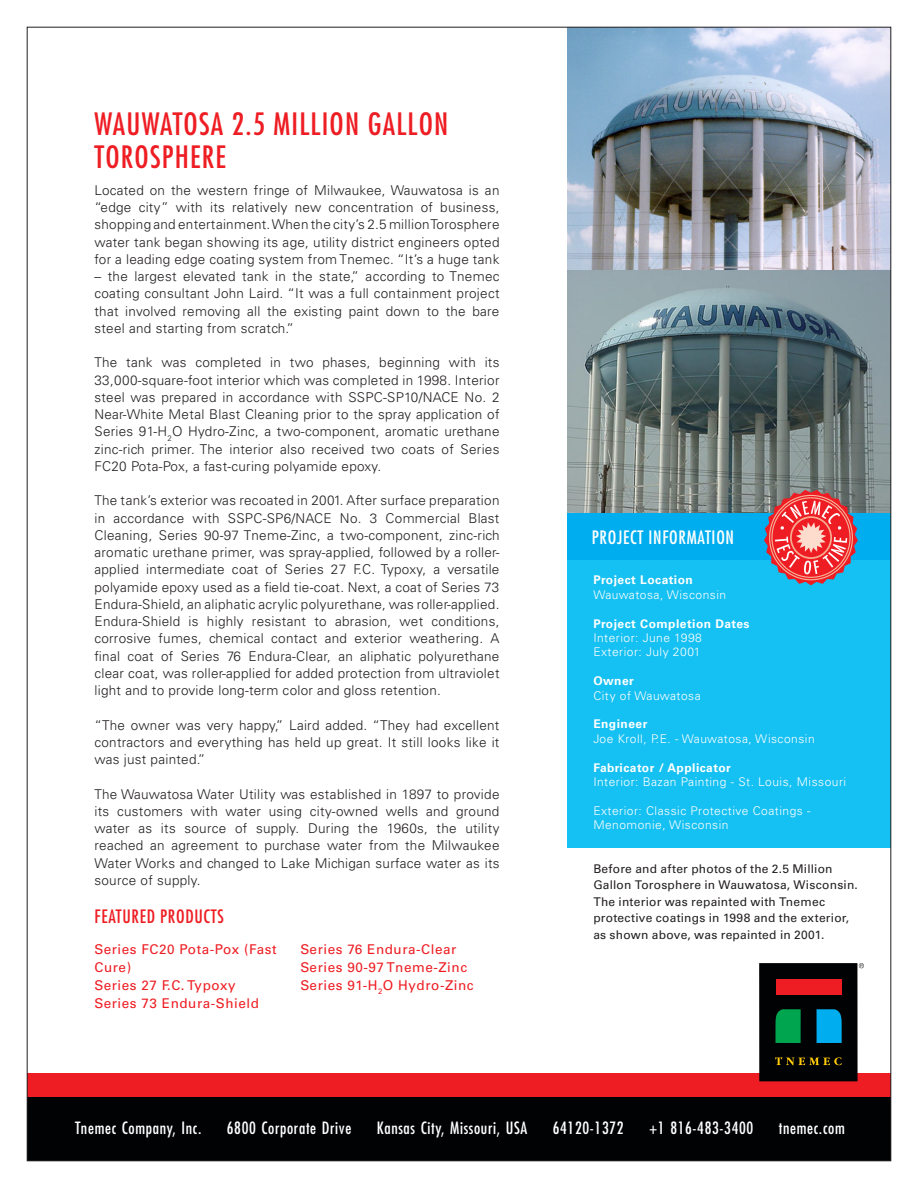
<style>
.page{position:relative;width:918px;height:1188px;background:#fff}
.page>*{position:absolute;margin:0;border:0;box-sizing:border-box;transform-origin:0 0}
.t1{font:condensed 30px/33px "Futura Std";letter-spacing:.04em;color:#ee1d23}
.t2{font:condensed 18px "Futura Std";letter-spacing:.04em;color:#fff}
.t3{font:condensed 18px "Futura Std";letter-spacing:.04em;color:#ee1d23}
.t4{font:condensed 16.5px "Futura Std";letter-spacing:.04em;color:#fff}
.t5{font:300 13.5px/17.2px "Univers LT Std";letter-spacing:.02em;color:#231f20;text-align:justify}
.t6{font:13.5px/18px "Univers LT Std";letter-spacing:.04em;color:#ee1d23}
.t7{font:300 12px/14.4px "Univers LT Std";letter-spacing:.04em;color:#fff}
.Body_on_White{font:12px/16.5px "Univers LT Std";letter-spacing:.02em;color:#231f20}
.t8{font:700 12px "Univers LT Std";letter-spacing:.04em;color:#fff}
</style>
<div class="page">
<div style="left:27px;top:1097px;width:864px;height:64px;background:#010203"></div>
<div style="left:27px;top:1074px;width:864px;height:23px;background:#ee1d23"></div>
<div style="left:567px;top:513px;width:324px;height:48px;background:#00aeef"></div>
<div style="left:567px;top:561px;width:324px;height:287px;background:#15c0f2"></div>
<img style="left:567px;top:270px;width:322px;height:243px">
<img style="left:567px;top:29px;width:322px;height:241px">
<svg style="left:764px;top:490px;width:94px;height:95px;background:#c1676f"></svg>
<div style="left:759px;top:963px;width:99px;height:118px;background:#010203"></div>
<div style="left:776px;top:979px;width:65px;height:15px;background:#ee1d23"></div>
<svg style="left:775px;top:1009px;width:26px;height:34px"></svg>
<svg style="left:817px;top:1009px;width:25px;height:34px"></svg>
<svg style="left:775px;top:1057px;width:67px;height:8px"></svg>
<svg style="left:859px;top:963px;width:5px;height:5px"></svg>
<p class="t1" style="left:94px;top:108px;width:355px">WAUWATOSA 2.5 MILLION GALLON<br>TOROSPHERE</p>
<p class="t5" style="left:94px;top:181px;width:407px">Located on the western fringe of Milwaukee, Wauwatosa is an “edge city” with its relatively new concentration of business, shopping and entertainment. When the city’s 2.5 million Torosphere water tank began showing its age, utility district engineers opted for a leading edge coating system from Tnemec. “It’s a huge tank</p>
<p class="t5" style="left:94px;top:268px;width:407px">– the largest elevated tank in the state,” according to Tnemec coating consultant John Laird. “It was a full containment project that involved removing all the existing paint down to the bare steel and starting from scratch.”</p>
<p class="t5" style="left:94px;top:354px;width:407px">The tank was completed in two phases, beginning with its 33,000-square-foot interior which was completed in 1998. Interior steel was prepared in accordance with SSPC-SP10/NACE No. 2<br>Near-White Metal Blast Cleaning prior to the spray application of Series 91-H<sub>2</sub>O Hydro-Zinc, a two-component, aromatic urethane zinc-rich primer. The interior also received two coats of Series FC20 Pota-Pox, a fast-curing polyamide epoxy.</p>
<p class="t5" style="left:94px;top:492px;width:407px">The tank’s exterior was recoated in 2001. After surface preparation in accordance with SSPC-SP6/NACE No. 3 Commercial Blast Cleaning, Series 90-97 Tneme-Zinc, a two-component, zinc-rich aromatic urethane primer, was spray-applied, followed by a roller&shy;applied intermediate coat of Series 27 F.C. Typoxy, a versatile polyamide epoxy used as a field tie-coat. Next, a coat of Series 73<br>Endura-Shield, an aliphatic acrylic polyurethane, was roller-applied.<br>Endura-Shield is highly resistant to abrasion, wet conditions, corrosive fumes, chemical contact and exterior weathering. A final coat of Series 76 Endura-Clear, an aliphatic polyurethane clear coat, was roller-applied for added protection from ultraviolet light and to provide long-term color and gloss retention.</p>
<p class="t5" style="left:94px;top:716px;width:406px">“The owner was very happy,” Laird added. “They had excellent contractors and everything has held up great. It still looks like it was just painted.”</p>
<p class="t5" style="left:94px;top:785px;width:407px">The Wauwatosa Water Utility was established in 1897 to provide its customers with water using city-owned wells and ground water as its source of supply. During the 1960s, the utility reached an agreement to purchase water from the Milwaukee Water Works and changed to Lake Michigan surface water as its source of supply.</p>
<p class="t3" style="left:94px;top:906px;width:131px">FEATURED PRODUCTS</p>
<p class="t6" style="left:94px;top:940px;width:184px">Series FC20 Pota-Pox (Fast<br>Cure)</p>
<p class="t6" style="left:94px;top:976px;width:143px">Series 27 F.C. Typoxy</p>
<p class="t6" style="left:94px;top:994px;width:166px">Series 73 Endura-Shield</p>
<p class="t6" style="left:300px;top:940px;width:158px">Series 76 Endura-Clear</p>
<p class="t6" style="left:300px;top:958px;width:168px">Series 90-97 Tneme-Zinc</p>
<p class="t6" style="left:300px;top:976px;width:175px">Series 91-H<sub>2</sub>O Hydro-Zinc</p>
<p class="t2" style="left:592px;top:526px;width:144px">PROJECT INFORMATION</p>
<p class="t8" style="left:593px;top:573px;width:101px">Project Location</p>
<p class="t7" style="left:593px;top:587px;width:134px">Wauwatosa, Wisconsin</p>
<p class="t8" style="left:593px;top:616px;width:158px">Project Completion Dates</p>
<p class="t7" style="left:593px;top:631px;width:110px">Interior: June 1998</p>
<p class="t7" style="left:593px;top:645px;width:109px">Exterior: July 2001</p>
<p class="t8" style="left:593px;top:674px;width:42px">Owner</p>
<p class="t7" style="left:593px;top:688px;width:109px">City of Wauwatosa</p>
<p class="t8" style="left:593px;top:717px;width:56px">Engineer</p>
<p class="t7" style="left:593px;top:731px;width:223px">Joe Kroll, P.E. - Wauwatosa, Wisconsin</p>
<p class="t8" style="left:593px;top:760px;width:139px">Fabricator / Applicator</p>
<p class="t7" style="left:593px;top:775px;width:254px">Interior: Bazan Painting - St. Louis, Missouri</p>
<p class="t7" style="left:593px;top:803px;width:219px">Exterior: Classic Protective Coatings -<br>Menomonie, Wisconsin</p>
<p class="Body_on_White" style="left:593px;top:860px;width:266px">Before and after photos of the 2.5 Million Gallon Torosphere in Wauwatosa, Wisconsin.<br>The interior was repainted with Tnemec protective coatings in 1998 and the exterior, as shown above, was repainted in 2001.</p>
<p class="t4" style="left:75px;top:1118px;width:128px">Tnemec Company, Inc.</p>
<p class="t4" style="left:227px;top:1118px;width:126px">6800 Corporate Drive</p>
<p class="t4" style="left:377px;top:1118px;width:152px">Kansas City, Missouri, USA</p>
<p class="t4" style="left:553px;top:1118px;width:72px">64120-1372</p>
<p class="t4" style="left:649px;top:1118px;width:106px">+1 816-483-3400</p>
<p class="t4" style="left:779px;top:1118px;width:68px">tnemec.com</p>
</div>
